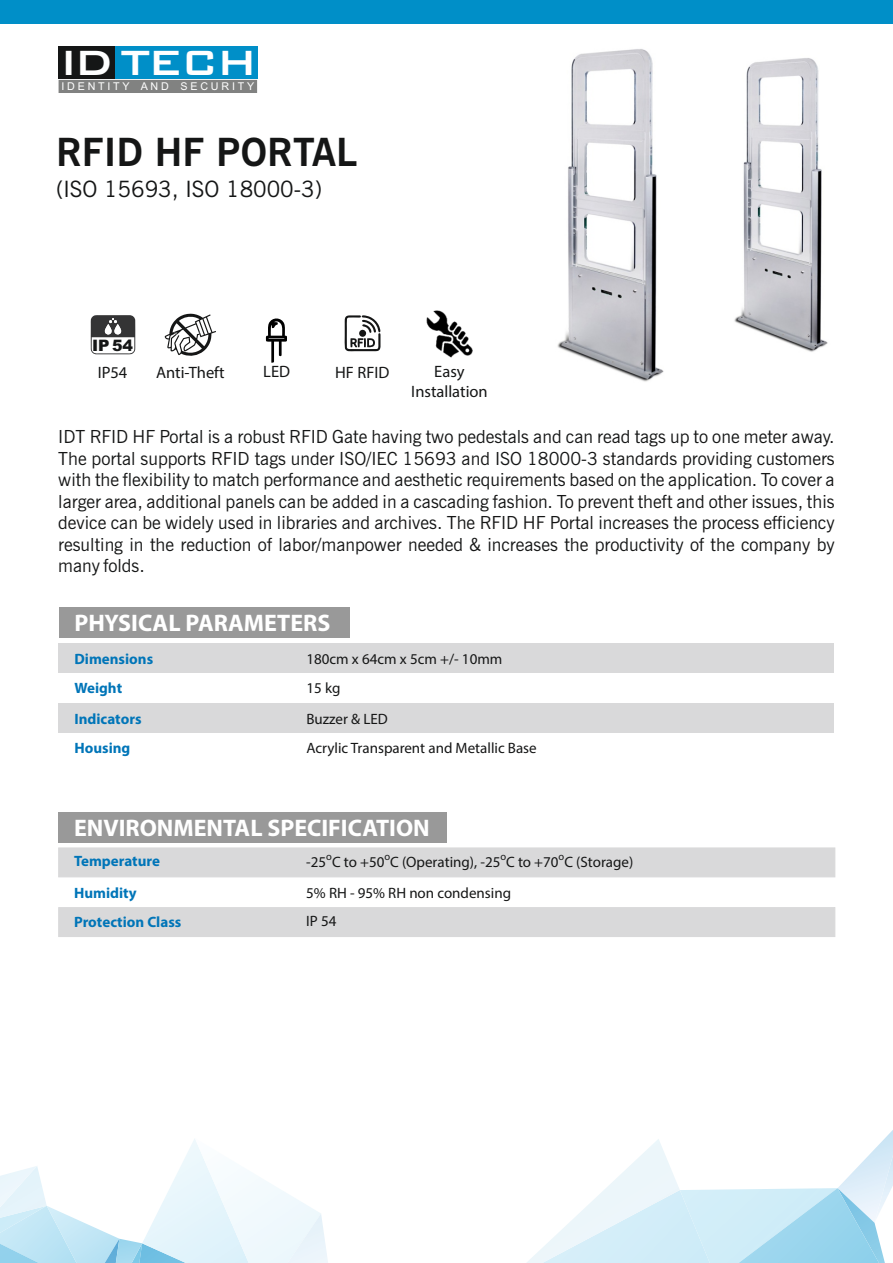
<style>
.page{position:relative;width:893px;height:1263px;background:#fff}
.page>*{position:absolute;margin:0;border:0;box-sizing:border-box;transform-origin:0 0}
.t1{font:500 46.8px "Bank Gothic BT";letter-spacing:-.045em;color:#fff}
.t2{font:700 38.85px "News Gothic BT";color:#151616}
.t3{font:700 24px "Myriad Pro";color:#fff}
.t4{font:22.5px "News Gothic BT";color:#151616}
.t5{font:18px/21.5px "News Gothic BT";color:#151616;text-align:justify}
.t6{font:16.5px/19.8px "Myriad Pro";color:#151616;text-align:center}
.t7{font:900 15.75px "Arial";color:#151616}
.t8{font:15px/31.2px "Myriad Pro";color:#151616}
.t9{font:700 15px/32px "Myriad Pro";color:#0075b8}
.t10{font:10.65px "Arial";letter-spacing:.26em;color:#fff}
.t11{font:10.5px "Myriad Pro";color:#151616}
</style>
<div class="page">
<div style="left:0;top:0;width:893px;height:24px;background:#008fc8"></div>
<svg style="left:527px;top:1130px;width:366px;height:133px"></svg>
<svg style="left:0;top:1139px;width:328px;height:124px"></svg>
<div style="left:59px;top:80px;width:198px;height:13px;background:#818281"></div>
<div style="left:59px;top:46px;width:56px;height:33px;background:#151616"></div>
<div style="left:115px;top:46px;width:142px;height:33px;background:#008fc8"></div>
<div style="left:58px;top:847px;width:778px;height:31px;background:#d9d9da"></div>
<div style="left:58px;top:907px;width:778px;height:30px;background:#d9d9da"></div>
<img style="left:426px;top:310px;width:47px;height:48px">
<svg style="left:266px;top:318px;width:21px;height:45px"></svg>
<div style="left:59px;top:812px;width:388px;height:31px;background:#999"></div>
<div style="left:59px;top:644px;width:775px;height:30px;background:#d9d9da"></div>
<div style="left:59px;top:704px;width:775px;height:30px;background:#d9d9da"></div>
<div style="left:59px;top:607px;width:291px;height:31px;background:#999"></div>
<img style="left:557px;top:49px;width:271px;height:333px">
<svg style="left:91px;top:315px;width:44px;height:39px"></svg>
<svg style="left:164px;top:313px;width:52px;height:43px"></svg>
<svg style="left:344px;top:315px;width:37px;height:36px"></svg>
<h1 class="t1" style="left:60px;top:39px;width:199px">ID TECH</h1>
<p class="t10" style="left:62px;top:83px;width:194px">I DENTITY AND SECURITY</p>
<h2 class="t2" style="left:56px;top:136px;width:303px">RFID HF PORTAL</h2>
<p class="t4" style="left:56px;top:180px;width:268px">(ISO 15693, ISO 18000-3)</p>
<p class="t7" style="left:92px;top:340px;width:43px">IP 54</p>
<p class="t6" style="left:98px;top:364px;width:31px">IP54</p>
<p class="t6" style="left:263px;top:363px;width:28px">LED</p>
<p class="t6" style="left:156px;top:364px;width:70px">Anti-Theft</p>
<p class="t6" style="left:335px;top:364px;width:56px">HF RFID</p>
<p class="t6" style="left:411px;top:363px;width:78px">Easy<br>Installation</p>
<p class="t5" style="left:58px;top:428px;width:778px">IDT RFID HF Portal is a robust RFID Gate having two pedestals and can read tags up to one meter away.<br>The portal supports RFID tags under ISO/IEC 15693 and ISO 18000-3 standards providing customers with the flexibility to match performance and aesthetic requirements based on the application. To cover a larger area, additional panels can be added in a cascading fashion. To prevent theft and other issues, this device can be widely used in libraries and archives. The RFID HF Portal increases the process efficiency resulting in the reduction of labor/manpower needed &amp; increases the productivity of the company by many folds.</p>
<h3 class="t3" style="left:74px;top:613px;width:257px">PHYSICAL PARAMETERS</h3>
<p class="t9" style="left:74px;top:644px;width:80px">Dimensions</p>
<p class="t8" style="left:306px;top:644px;width:197px">180cm x 64cm x 5cm +/- 10mm</p>
<p class="t9" style="left:74px;top:673px;width:49px">Weight</p>
<p class="t8" style="left:306px;top:673px;width:35px">15 kg</p>
<p class="t9" style="left:74px;top:704px;width:69px">Indicators</p>
<p class="t8" style="left:306px;top:704px;width:83px">Buzzer &amp; LED</p>
<p class="t9" style="left:74px;top:733px;width:57px">Housing</p>
<p class="t8" style="left:306px;top:733px;width:232px">Acrylic Transparent and Metallic Base</p>
<h3 class="t3" style="left:74px;top:818px;width:357px">ENVIRONMENTAL SPECIFICATION</h3>
<p class="t9" style="left:74px;top:846px;width:87px">Temperature<br>Humidity</p>
<p class="t11" style="left:326px;top:852px;width:7px">o</p>
<p class="t11" style="left:385px;top:852px;width:7px">o</p>
<p class="t11" style="left:500px;top:852px;width:7px">o</p>
<p class="t11" style="left:559px;top:852px;width:7px">o</p>
<p class="t8" style="left:306px;top:847px;width:329px">-25 C to +50 C (Operating), -25 C to +70 C (Storage)<br>5% RH - 95% RH non condensing</p>
<p class="t9" style="left:74px;top:907px;width:109px">Protection Class</p>
<p class="t8" style="left:306px;top:906px;width:32px">IP 54</p>
</div>
